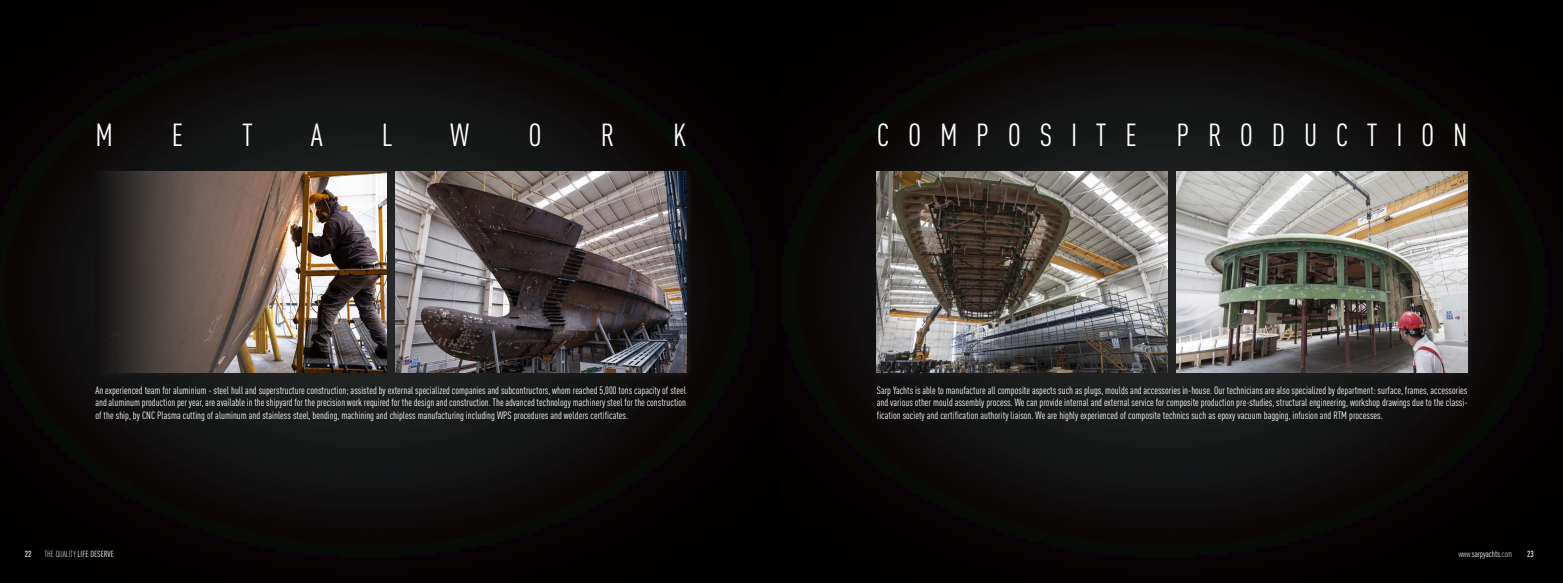
<style>
.page{position:relative;width:1563px;height:583px;background:#fff}
.page>*{position:absolute;margin:0;border:0;box-sizing:border-box;transform-origin:0 0}
.t1{font:condensed 31.5px "DIN Pro";letter-spacing:.595em;color:#fff}
.t2{font:condensed 10.5px/12.6px "DIN Pro";color:#fff;text-align:justify}
.t3{font:condensed 8.75px "DIN Pro";color:#fff}
.t4{font:500 condensed 8.75px "DIN Pro";color:#fff}
.s1{font-weight:300}
</style>
<div class="page">
<img style="left:0;top:0;width:1563px;height:583px">
<div style="left:1173px;top:168px;width:301px;height:211px;background:#231f20;opacity:.75"></div>
<img style="left:1176px;top:171px;width:291px;height:201px">
<div style="left:873px;top:168px;width:302px;height:211px;background:#231f20;opacity:.75"></div>
<img style="left:877px;top:171px;width:290px;height:201px">
<div style="left:392px;top:168px;width:301px;height:211px;background:#231f20;opacity:.75"></div>
<img style="left:395px;top:171px;width:291px;height:201px">
<div style="left:92px;top:168px;width:301px;height:211px;background:#231f20;opacity:.75"></div>
<img style="left:95px;top:171px;width:291px;height:201px">
<p class="t1" style="left:95px;top:112px;width:19px">M</p>
<p class="t1" style="left:172px;top:112px;width:13px">E</p>
<p class="t1" style="left:242px;top:112px;width:12px">T</p>
<p class="t1" style="left:311px;top:112px;width:13px">A</p>
<p class="t1" style="left:382px;top:112px;width:12px">L</p>
<p class="t1" style="left:450px;top:112px;width:20px">W</p>
<p class="t1" style="left:528px;top:112px;width:15px">O</p>
<p class="t1" style="left:601px;top:112px;width:15px">R</p>
<p class="t1" style="left:673px;top:112px;width:14px">K</p>
<p class="t2" style="left:95px;top:383px;width:592px">An experienced team for aluminium - steel hull and superstructure construction; assisted by external specialized companies and subcontructors, whom reached 5,000 tons capacity of steel and aluminum production per year, are available in the shipyard for the precision work required for the design and construction. The advanced technology machinery steel for the construction of the ship, by CNC Plasma cutting of aluminum and stainless steel, bending, machining and chipless manufacturing including WPS procedures and welders certificates.</p>
<p class="t1" style="left:877px;top:112px;width:261px">COMPOSITE</p>
<p class="t1" style="left:1176px;top:112px;width:293px">PRODUCTION</p>
<p class="t2" style="left:877px;top:383px;width:592px">Sarp Yachts is able to manufacture all composite aspects such as plugs, moulds and accessories in-house. Our technicians are also specialized by department: surface, frames, accessories and various other mould assembly process. We can provide internal and external service for composite production pre-studies, structural engineering, workshop drawings due to the classi&shy;fication society and certification authority liaison. We are highly experienced of composite technics such as epoxy vacuum bagging, infusion and RTM processes.</p>
<p class="t4" style="left:25px;top:547px;width:8px">22</p>
<p class="t3" style="left:44px;top:547px;width:71px"><span class="s1">THE QUALITY</span> LIFE DESERVE</p>
<p class="t3" style="left:1458px;top:547px;width:55px"><span class="s1">www.</span>sarpyachts<span class="s1">.com</span></p>
<p class="t4" style="left:1527px;top:547px;width:8px">23</p>
</div>
